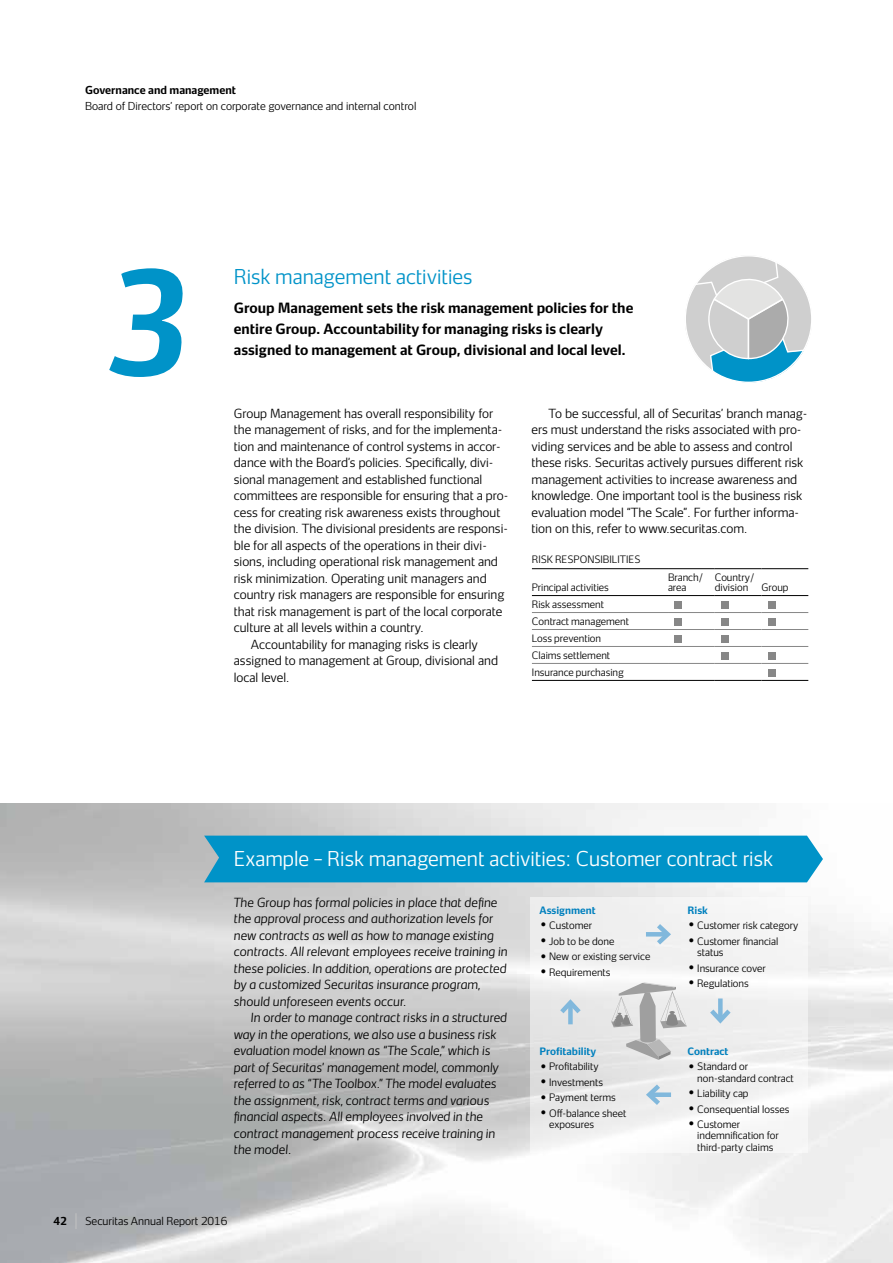
<style>
.page{position:relative;width:893px;height:1263px;background:#fff}
.page>*{position:absolute;margin:0;border:0;box-sizing:border-box;transform-origin:0 0}
.t1{font:italic 700 136.5px "Securitas Sans";color:#0093c8}
.t2{font:300 19.5px "Securitas Sans";color:#fff}
.t3{font:300 19.5px "Securitas Sans";color:#0093c8}
.t4{font:700 13.5px/21px "Securitas Sans";color:#000}
.t5{font:300 12px/16.5px "Securitas Sans";color:#000}
.t6{font:italic 300 12px/16.5px "Securitas Sans";color:#000}
.t7{font:300 10.5px "Securitas Sans";color:#000}
.t8{font:700 10.5px "Securitas Sans";color:#000}
.t9{font:300 9.75px/11.2px "Securitas Sans";color:#000}
.t10{font:700 9.75px "Securitas Sans";color:#0080be}
.s1{font-size:27px}
</style>
<div class="page">
<svg style="left:687px;top:257px;width:123px;height:126px"></svg>
<div style="left:204px;top:836px;width:619px;height:46px;background:#0093c8"></div>
<svg style="left:531px;top:897px;width:277px;height:256px;fill:#f1f1f1"></svg>
<div style="left:649px;top:1092px;width:22px;height:5px;background:#81b8dc"></div>
<svg style="left:643px;top:1080px;width:22px;height:30px"></svg>
<hr style="left:646px;top:932px;width:22px;height:4px;background:#81b8dc">
<svg style="left:652px;top:919px;width:22px;height:30px"></svg>
<div style="left:568px;top:1002px;width:5px;height:22px;background:#81b8dc"></div>
<svg style="left:555px;top:996px;width:30px;height:22px"></svg>
<svg style="left:611px;top:982px;width:76px;height:78px;background:#d0d0d0"></svg>
<div style="left:718px;top:998px;width:5px;height:22px;background:#81b8dc"></div>
<svg style="left:705px;top:1005px;width:30px;height:22px"></svg>
<hr style="left:532px;top:612px;width:136px;height:1px;background:#878787">
<hr style="left:668px;top:612px;width:47px;height:1px;background:#878787">
<hr style="left:715px;top:612px;width:46px;height:1px;background:#878787">
<hr style="left:761px;top:612px;width:47px;height:1px;background:#878787">
<hr style="left:532px;top:629px;width:136px;height:1px;background:#878787">
<hr style="left:668px;top:629px;width:47px;height:1px;background:#878787">
<hr style="left:715px;top:629px;width:46px;height:1px;background:#878787">
<hr style="left:761px;top:629px;width:47px;height:1px;background:#878787">
<hr style="left:532px;top:646px;width:136px;height:1px;background:#878787">
<hr style="left:668px;top:646px;width:47px;height:1px;background:#878787">
<hr style="left:715px;top:646px;width:46px;height:1px;background:#878787">
<hr style="left:761px;top:646px;width:47px;height:1px;background:#878787">
<hr style="left:532px;top:663px;width:136px;height:1px;background:#878787">
<hr style="left:668px;top:663px;width:47px;height:1px;background:#878787">
<hr style="left:715px;top:663px;width:46px;height:1px;background:#878787">
<hr style="left:761px;top:663px;width:47px;height:1px;background:#878787">
<hr style="left:532px;top:568px;width:136px;height:1px;background:#000">
<hr style="left:668px;top:568px;width:47px;height:1px;background:#000">
<hr style="left:715px;top:568px;width:46px;height:1px;background:#000">
<hr style="left:761px;top:568px;width:47px;height:1px;background:#000">
<hr style="left:532px;top:595px;width:136px;height:1px;background:#000">
<hr style="left:668px;top:595px;width:47px;height:1px;background:#000">
<hr style="left:715px;top:595px;width:46px;height:1px;background:#000">
<hr style="left:761px;top:595px;width:47px;height:1px;background:#000">
<hr style="left:532px;top:680px;width:136px;height:1px;background:#000">
<hr style="left:668px;top:680px;width:47px;height:1px;background:#000">
<hr style="left:715px;top:680px;width:46px;height:1px;background:#000">
<hr style="left:761px;top:680px;width:47px;height:1px;background:#000">
<div style="left:674px;top:601px;width:8px;height:7px;background:#878787"></div>
<div style="left:721px;top:601px;width:7px;height:7px;background:#878787"></div>
<div style="left:768px;top:601px;width:7px;height:7px;background:#878787"></div>
<div style="left:674px;top:618px;width:8px;height:7px;background:#878787"></div>
<div style="left:721px;top:618px;width:7px;height:7px;background:#878787"></div>
<div style="left:768px;top:618px;width:7px;height:7px;background:#878787"></div>
<div style="left:674px;top:635px;width:8px;height:7px;background:#878787"></div>
<div style="left:721px;top:635px;width:7px;height:7px;background:#878787"></div>
<div style="left:721px;top:652px;width:7px;height:7px;background:#878787"></div>
<div style="left:768px;top:652px;width:7px;height:7px;background:#878787"></div>
<div style="left:768px;top:669px;width:7px;height:7px;background:#878787"></div>
<svg style="left:76px;top:1213px;width:1px;height:16px"></svg>
<p class="t8" style="left:85px;top:80px;width:153px">Governance and management</p>
<p class="t7" style="left:85px;top:97px;width:333px">Board of Directors’ report on corporate governance and internal control</p>
<h1 class="t1" style="left:106px;top:205px;width:88px">3</h1>
<h2 class="t3" style="left:234px;top:260px;width:240px">Risk management activities</h2>
<p class="t4" style="left:234px;top:296px;width:401px">Group Management sets the risk management policies for the entire Group. Accountability for managing risks is clearly assigned to management at Group, divisional and local level.</p>
<p class="t5" style="left:234px;top:404px;width:261px">Group Management has overall responsibility for</p>
<p class="t5" style="left:234px;top:420px;width:270px">the management of risks, and for the implementa-</p>
<p class="t5" style="left:234px;top:437px;width:268px">tion and maintenance of control systems in accor-</p>
<p class="t5" style="left:234px;top:453px;width:261px">dance with the Board’s policies. Specifically, divi-</p>
<p class="t5" style="left:234px;top:470px;width:250px">sional management and established functional</p>
<p class="t5" style="left:234px;top:486px;width:276px">committees are responsible for ensuring that a pro-</p>
<p class="t5" style="left:234px;top:503px;width:268px">cess for creating risk awareness exists throughout</p>
<p class="t5" style="left:234px;top:519px;width:276px">the division. The divisional presidents are responsi-</p>
<p class="t5" style="left:234px;top:536px;width:255px">ble for all aspects of the operations in their divi-</p>
<p class="t5" style="left:234px;top:552px;width:266px">sions, including operational risk management and</p>
<p class="t5" style="left:234px;top:569px;width:254px">risk minimization. Operating unit managers and</p>
<p class="t5" style="left:234px;top:585px;width:272px">country risk managers are responsible for ensuring</p>
<p class="t5" style="left:234px;top:602px;width:270px">that risk management is part of the local corporate</p>
<p class="t5" style="left:234px;top:618px;width:191px">culture at all levels within a country.</p>
<p class="t5" style="left:251px;top:635px;width:229px">Accountability for managing risks is clearly</p>
<p class="t5" style="left:234px;top:651px;width:266px">assigned to management at Group, divisional and</p>
<p class="t5" style="left:234px;top:668px;width:57px">local level.</p>
<p class="t5" style="left:531px;top:404px;width:277px;text-indent:17px">To be successful, all of Securitas’ branch manag&shy;ers must understand the risks associated with pro&shy;viding services and be able to assess and control these risks. Securitas actively pursues different risk management activities to increase awareness and knowledge. One important tool is the business risk evaluation model “The Scale”. For further informa&shy;tion on this, refer to www.securitas.com.</p>
<p class="t9" style="left:532px;top:552px;width:110px">RISK RESPONSIBILITIES</p>
<p class="t9" style="left:532px;top:581px;width:78px">Principal activities</p>
<p class="t9" style="left:668px;top:571px;width:36px;line-height:10.5px">Branch/ area</p>
<p class="t9" style="left:715px;top:571px;width:41px;line-height:10.5px">Country/ division</p>
<p class="t9" style="left:761px;top:581px;width:29px">Group</p>
<p class="t9" style="left:532px;top:594px;width:99px;line-height:17px">Risk assessment<br>Contract management<br>Loss prevention<br>Claims settlement<br>Insurance purchasing</p>
<h2 class="t2" style="left:234px;top:842px;width:540px">Example – Risk management activities: Customer contract risk</h2>
<p class="t10" style="left:539px;top:901px;width:58px">Assignment</p>
<p class="t9" style="left:539px;top:919px;width:54px"><span class="s1">•</span> Customer</p>
<p class="t9" style="left:539px;top:934px;width:77px"><span class="s1">•</span> Job to be done</p>
<p class="t9" style="left:539px;top:950px;width:112px"><span class="s1">•</span> New or existing service</p>
<p class="t9" style="left:539px;top:965px;width:73px"><span class="s1">•</span> Requirements</p>
<p class="t6" style="left:234px;top:893px;width:275px">The Group has formal policies in place that define the approval process and authorization levels for new contracts as well as how to manage existing contracts. All relevant employees receive training in these policies. In addition, operations are protected by a customized Securitas insurance program, should unforeseen events occur.</p>
<p class="t6" style="left:234px;top:1008px;width:275px;text-indent:17px">In order to manage contract risks in a structured way in the operations, we also use a business risk evaluation model known as “The Scale,” which is part of Securitas’ management model, commonly referred to as “The Toolbox.” The model evaluates the assignment, risk, contract terms and various financial aspects. All employees involved in the contract management process receive training in the model.</p>
<p class="t10" style="left:687px;top:901px;width:22px">Risk</p>
<p class="t9" style="left:687px;top:919px;width:112px"><span class="s1">•</span> Customer risk category</p>
<p class="t9" style="left:697px;top:934px;width:82px;text-indent:-10px"><span class="s1">•</span> Customer financial status</p>
<p class="t9" style="left:687px;top:961px;width:80px"><span class="s1">•</span> Insurance cover</p>
<p class="t9" style="left:687px;top:976px;width:63px"><span class="s1">•</span> Regulations</p>
<p class="t10" style="left:539px;top:1042px;width:58px">Profitability</p>
<p class="t9" style="left:539px;top:1060px;width:61px"><span class="s1">•</span> Profitability</p>
<p class="t9" style="left:539px;top:1075px;width:65px"><span class="s1">•</span> Investments</p>
<p class="t9" style="left:539px;top:1091px;width:78px"><span class="s1">•</span> Payment terms</p>
<p class="t9" style="left:549px;top:1106px;width:79px;text-indent:-10px"><span class="s1">•</span> Off- balance sheet exposures</p>
<p class="t10" style="left:687px;top:1042px;width:43px">Contract</p>
<p class="t9" style="left:697px;top:1060px;width:98px;text-indent:-10px"><span class="s1">•</span> Standard or non-standard contract</p>
<p class="t9" style="left:687px;top:1087px;width:63px"><span class="s1">•</span> Liability cap</p>
<p class="t9" style="left:687px;top:1102px;width:103px"><span class="s1">•</span> Consequential losses</p>
<p class="t9" style="left:697px;top:1118px;width:83px;text-indent:-10px"><span class="s1">•</span> Customer indemnification for third-party claims</p>
<p class="t8" style="left:54px;top:1211px;width:15px">42</p>
<p class="t7" style="left:85px;top:1212px;width:144px">Securitas Annual Report 2016</p>
</div>
